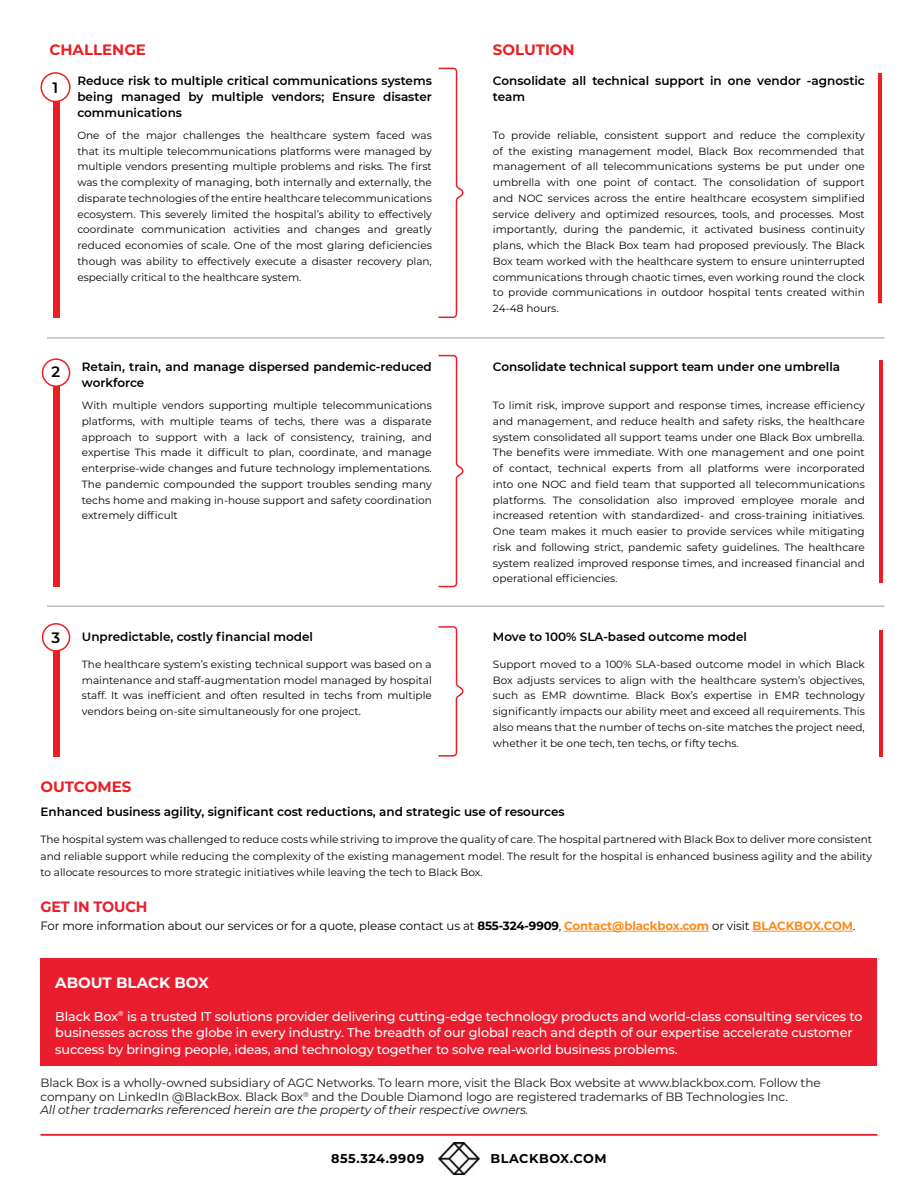
<style>
.page{position:relative;width:918px;height:1188px;background:#fff}
.page>*{position:absolute;margin:0;border:0;box-sizing:border-box;transform-origin:0 0}
.t1{font:700 15px "Montserrat";color:#ed1d24}
.t2{font:700 15px "Montserrat";color:#fff}
.t3{font:700 15px "Montserrat";letter-spacing:-.01em;color:#e91d2d;scale:.96 1}
.t4{font:600 15px "Montserrat";color:#000}
.t5{font:500 12.75px/16.5px "Montserrat";letter-spacing:-.01em;color:#fff}
.t6{font:700 12.75px "Montserrat";letter-spacing:.04em;color:#000101}
.t7{font:700 12.75px "Montserrat";letter-spacing:.04em;color:#000}
.t8{font:600 12px/15.8px "Montserrat";color:#000}
.t9{font:12px/13.5px "Montserrat";letter-spacing:-.01em;color:#1a1a1a}
.t10{font:12px "Montserrat";letter-spacing:-.01em;color:#000}
.t11{font:10.5px/15.8px "Montserrat";color:#000;text-align:justify}
.s1{font-weight:700}
.s2{font-weight:700;color:#f78d1e}
.s3{font-style:italic}
</style>
<div class="page">
<hr style="left:40px;top:1134px;width:838px;height:2px;background:#e91d2d">
<img style="left:438px;top:1143px;width:42px;height:31px">
<hr style="left:564px;top:931px;width:145px;height:1px;background:#f78d1e">
<hr style="left:753px;top:931px;width:100px;height:1px;background:#f78d1e">
<div style="left:40px;top:958px;width:838px;height:108px;background:#e91d2d"></div>
<svg style="left:438px;top:67px;width:26px;height:251px"></svg>
<div style="left:53px;top:74px;width:7px;height:244px;background:#ed1d24"></div>
<hr style="left:879px;top:74px;width:3px;height:229px;background:#ed1d24">
<div style="left:41px;top:73px;width:29px;height:28px;background:#fff;border-radius:50%"></div>
<div style="left:41px;top:72px;width:30px;height:30px;border:2px solid #ed1d24;border-radius:50%"></div>
<hr style="left:47px;top:337px;width:838px;height:2px;background:#babfc1">
<hr style="left:47px;top:605px;width:838px;height:2px;background:#babfc1">
<svg style="left:438px;top:626px;width:26px;height:131px"></svg>
<hr style="left:880px;top:630px;width:3px;height:127px;background:#ed1d24">
<div style="left:53px;top:632px;width:7px;height:125px;background:#ed1d24"></div>
<div style="left:43px;top:624px;width:27px;height:27px;background:#fff;border-radius:50%"></div>
<div style="left:42px;top:623px;width:28px;height:29px;border:2px solid #ed1d24;border-radius:50%"></div>
<svg style="left:438px;top:354px;width:26px;height:234px"></svg>
<div style="left:53px;top:366px;width:6px;height:221px;background:#ed1d24"></div>
<hr style="left:880px;top:360px;width:3px;height:222px;background:#ed1d24">
<div style="left:43px;top:359px;width:27px;height:27px;background:#fff;border-radius:50%"></div>
<div style="left:42px;top:358px;width:28px;height:29px;border:2px solid #ed1d24;border-radius:50%"></div>
<h1 class="t1" style="left:49px;top:39px;width:98px">CHALLENGE</h1>
<h1 class="t4" style="left:53px;top:77px;width:7px">1</h1>
<p class="t8" style="left:77px;top:72px;width:356px;text-align:justify">Reduce risk to multiple critical communications systems being managed by multiple vendors; Ensure disaster communications</p>
<p class="t11" style="left:77px;top:127px;width:356px">One of the major challenges the healthcare system faced was that its multiple telecommunications platforms were managed by multiple vendors presenting multiple problems and risks. The first was the complexity of managing, both internally and externally, the disparate technologies of the entire healthcare telecommunications ecosystem. This severely limited the hospital’s ability to effectively coordinate communication activities and changes and greatly reduced economies of scale. One of the most glaring deficiencies though was ability to effectively execute a disaster recovery plan, especially critical to the healthcare system.</p>
<h1 class="t1" style="left:493px;top:39px;width:83px">SOLUTION</h1>
<p class="t8" style="left:493px;top:72px;width:373px">Consolidate all technical support in one vendor -agnostic team</p>
<p class="t11" style="left:493px;top:127px;width:373px">To provide reliable, consistent support and reduce the complexity of the existing management model, Black Box recommended that management of all telecommunications systems be put under one umbrella with one point of contact. The consolidation of support and NOC services across the entire healthcare ecosystem simplified service delivery and optimized resources, tools, and processes. Most importantly, during the pandemic, it activated business continuity plans, which the Black Box team had proposed previously. The Black Box team worked with the healthcare system to ensure uninterrupted communications through chaotic times, even working round the clock to provide communications in outdoor hospital tents created within 24-48 hours.</p>
<h1 class="t4" style="left:52px;top:361px;width:10px">2</h1>
<p class="t8" style="left:82px;top:359px;width:351px">Retain, train, and manage dispersed pandemic-reduced workforce</p>
<p class="t11" style="left:82px;top:397px;width:352px">With multiple vendors supporting multiple telecommunications platforms, with multiple teams of techs, there was a disparate approach to support with a lack of consistency, training, and expertise This made it difficult to plan, coordinate, and manage enterprise-wide changes and future technology implementations.<br>The pandemic compounded the support troubles sending many techs home and making in-house support and safety coordination extremely difficult</p>
<p class="t8" style="left:493px;top:359px;width:349px">Consolidate technical support team under one umbrella</p>
<p class="t11" style="left:493px;top:397px;width:373px">To limit risk, improve support and response times, increase efficiency and management, and reduce health and safety risks, the healthcare system consolidated all support teams under one Black Box umbrella.<br>The benefits were immediate. With one management and one point of contact, technical experts from all platforms were incorporated into one NOC and field team that supported all telecommunications platforms. The consolidation also improved employee morale and increased retention with standardized- and cross-training initiatives.<br>One team makes it much easier to provide services while mitigating risk and following strict, pandemic safety guidelines. The healthcare system realized improved response times, and increased financial and operational efficiencies.</p>
<h1 class="t4" style="left:52px;top:627px;width:10px">3</h1>
<p class="t8" style="left:82px;top:629px;width:233px">Unpredictable, costly financial model</p>
<p class="t11" style="left:82px;top:656px;width:351px">The healthcare system’s existing technical support was based on a maintenance and staff-augmentation model managed by hospital staff. It was inefficient and often resulted in techs from multiple vendors being on-site simultaneously for one project.</p>
<p class="t8" style="left:493px;top:629px;width:256px">Move to 100% SLA-based outcome model</p>
<p class="t11" style="left:493px;top:656px;width:373px">Support moved to a 100% SLA-based outcome model in which Black Box adjusts services to align with the healthcare system’s objectives, such as EMR downtime. Black Box’s expertise in EMR technology significantly impacts our ability meet and exceed all requirements. This also means that the number of techs on-site matches the project need, whether it be one tech, ten techs, or fifty techs.</p>
<h1 class="t1" style="left:40px;top:776px;width:92px">OUTCOMES</h1>
<p class="t8" style="left:40px;top:803px;width:526px">Enhanced business agility, significant cost reductions, and strategic use of resources</p>
<p class="t11" style="left:40px;top:831px;width:833px;line-height:16.5px">The hospital system was challenged to reduce costs while striving to improve the quality of care. The hospital partnered with Black Box to deliver more consistent and reliable support while reducing the complexity of the existing management model. The result for the hospital is enhanced business agility and the ability to allocate resources to more strategic initiatives while leaving the tech to Black Box.</p>
<h1 class="t3" style="left:40px;top:896px;width:113px">GET IN TOUCH</h1>
<p class="t10" style="left:40px;top:917px;width:816px">For more information about our services or for a quote, please contact us at <span class="s1">855-324-9909</span>, <span class="s2">Contact@blackbox.com</span> or visit <span class="s2">BLACKBOX.COM</span>.</p>
<h1 class="t2" style="left:55px;top:971px;width:155px">ABOUT BLACK BOX</h1>
<p class="t5" style="left:55px;top:1007px;width:809px">Black Box<sup>®</sup> is a trusted IT solutions provider delivering cutting-edge technology products and world-class consulting services to businesses across the globe in every industry. The breadth of our global reach and depth of our expertise accelerate customer success by bringing people, ideas, and technology together to solve real-world business problems.</p>
<p class="t9" style="left:40px;top:1076px;width:782px">Black Box is a wholly-owned subsidiary of AGC Networks. To learn more, visit the Black Box website at www.blackbox.com. Follow the company on LinkedIn @BlackBox. Black Box<sup>®</sup> and the Double Diamond logo are registered trademarks of BB Technologies Inc.<br><span class="s3">All other trademarks referenced herein are the property of their respective owners.</span></p>
<p class="t6" style="left:331px;top:1149px;width:94px">855.324.9909</p>
<p class="t7" style="left:491px;top:1149px;width:118px">BLACKBOX.COM</p>
</div>
